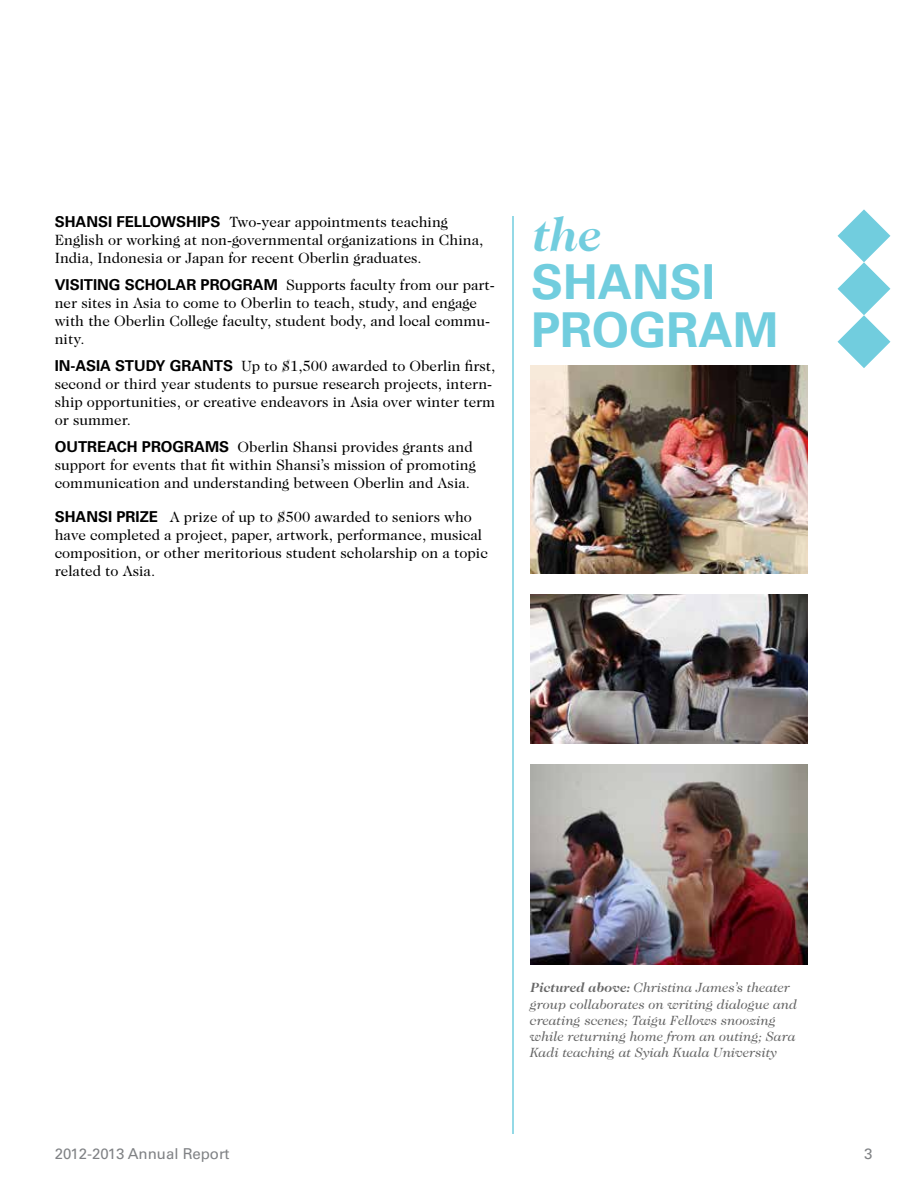
<style>
.page{position:relative;width:918px;height:1188px;background:#fff}
.page>*{position:absolute;margin:0;border:0;box-sizing:border-box;transform-origin:0 0}
.t1{font:700 48px/48px "Univers LT Std";color:#71cdde}
.t2{font:italic 700 48px "Caslon 224 Std";color:#71cdde}
.t3{font:15px/18px "Caslon 224 Std";color:#000}
.t4{font:15px "Univers LT Std";color:#808285}
.t5{font:italic 13.5px/16.2px "Caslon 224 Std";color:#666}
.s1{font-family:"Univers LT Std";font-weight:700}
.s2{font-weight:700}
</style>
<div class="page">
<hr style="left:512px;top:216px;width:2px;height:918px;background:#71cdde">
<svg style="left:838px;top:209px;width:52px;height:159px"></svg>
<img style="left:530px;top:365px;width:278px;height:208px">
<img style="left:530px;top:764px;width:278px;height:200px">
<img style="left:530px;top:594px;width:278px;height:149px">
<p class="t3" style="left:55px;top:213px;width:430px"><span class="s1">SHANSI FELLOWSHIPS</span> Two-year appointments teaching<br>English or working at non-governmental organizations in China,<br>India, Indonesia or Japan for recent Oberlin graduates.</p>
<p class="t3" style="left:55px;top:276px;width:442px"><span class="s1">VISITING SCHOLAR PROGRAM</span> Supports faculty from our part&shy;ner sites in Asia to come to Oberlin to teach, study, and engage with the Oberlin College faculty, student body, and local commu&shy;nity.</p>
<p class="t3" style="left:55px;top:357px;width:442px"><span class="s1">IN-ASIA STUDY GRANTS</span> Up to $1,500 awarded to Oberlin first, second or third year students to pursue research projects, intern&shy;ship opportunities, or creative endeavors in Asia over winter term or summer.</p>
<p class="t3" style="left:55px;top:438px;width:422px"><span class="s1">OUTREACH PROGRAMS</span> Oberlin Shansi provides grants and support for events that fit within Shansi’s mission of promoting communication and understanding between Oberlin and Asia.</p>
<p class="t3" style="left:55px;top:508px;width:435px"><span class="s1">SHANSI PRIZE</span> A prize of up to $500 awarded to seniors who have completed a project, paper, artwork, performance, musical composition, or other meritorious student scholarship on a topic related to Asia.</p>
<h1 class="t2" style="left:531px;top:207px;width:71px">the</h1>
<h1 class="t1" style="left:531px;top:259px;width:249px">SHANSI<br>PROGRAM</h1>
<p class="t5" style="left:530px;top:980px;width:269px"><span class="s2">Pictured above:</span> Christina James’s theater group collaborates on writing dialogue and creating scenes; Taigu Fellows snoozing while returning home from an outing; Sara Kadi teaching at Syiah Kuala University</p>
<p class="t4" style="left:55px;top:1145px;width:176px">2012-2013 Annual Report</p>
<p class="t4" style="left:864px;top:1145px;width:10px">3</p>
</div>
